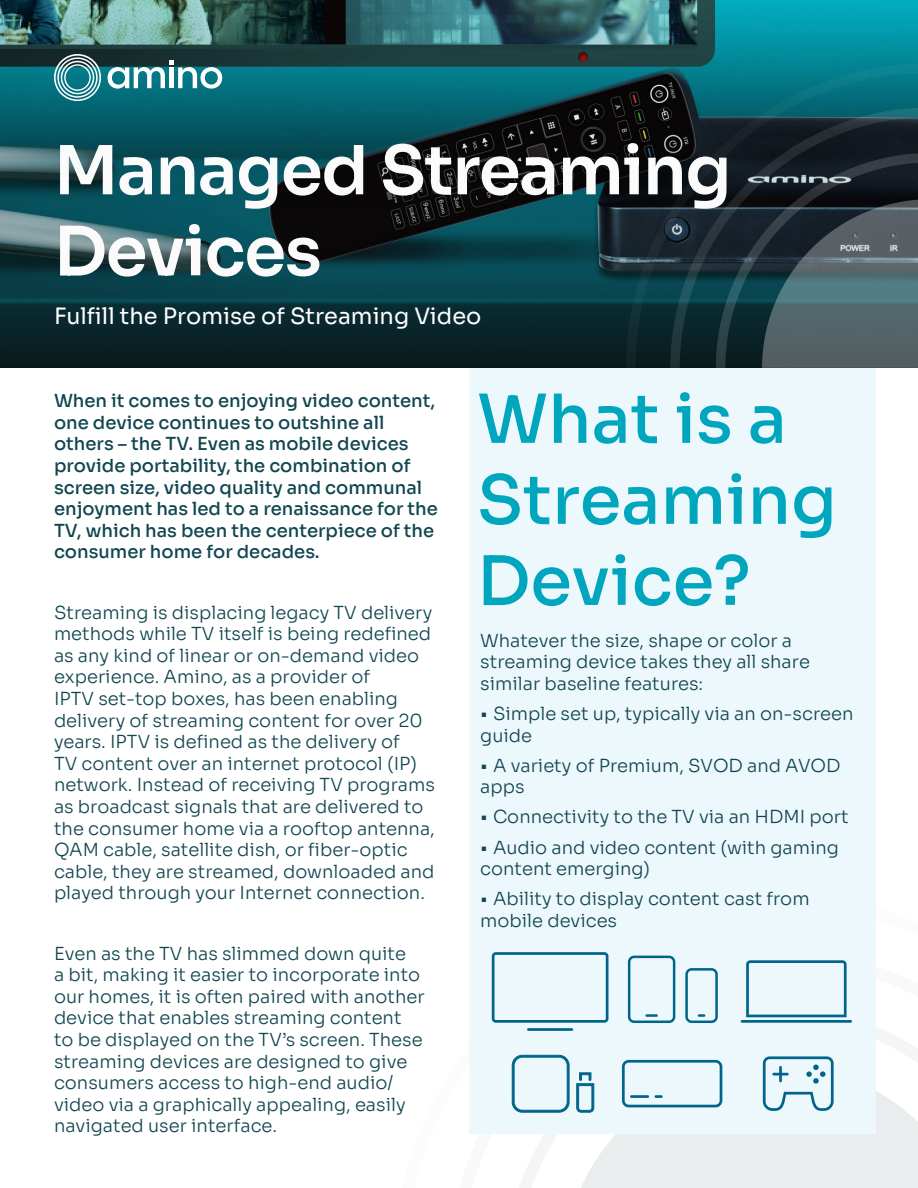
<style>
.page{position:relative;width:918px;height:1188px;background:#fff}
.page>*{position:absolute;margin:0;border:0;box-sizing:border-box;transform-origin:0 0}
.t1{font:600 67.5px/81px "Sora";letter-spacing:-.02em;color:#fbfbfc}
.t2{font:500 67.5px/81px "Sora";color:#00a6bd}
.t3{font:22.5px "Sora";color:#fff}
.t4{font:300 18px/21.6px "Sora";color:#114650}
.t5{font:500 18px/21.6px "Sora";color:#114650}
</style>
<div class="page">
<svg style="left:519px;top:1028px;width:399px;height:160px;fill:#eaeded"></svg>
<div style="left:469px;top:367px;width:407px;height:767px;background:#edf8fc"></div>
<svg style="left:0;top:0;width:918px;height:368px;background:#144950"></svg>
<svg style="left:626px;top:63px;width:292px;height:305px;background:#223f47"></svg>
<svg style="left:54px;top:54px;width:47px;height:47px;background:#549098"></svg>
<svg style="left:108px;top:60px;width:114px;height:29px"></svg>
<svg style="left:763px;top:1056px;width:71px;height:55px"></svg>
<hr style="left:741px;top:1020px;width:111px;height:3px;background:#00648b">
<svg style="left:746px;top:960px;width:101px;height:57px"></svg>
<svg style="left:622px;top:1060px;width:100px;height:47px"></svg>
<svg style="left:511px;top:1054px;width:59px;height:59px"></svg>
<svg style="left:576px;top:1072px;width:19px;height:41px"></svg>
<svg style="left:628px;top:956px;width:47px;height:67px"></svg>
<svg style="left:685px;top:968px;width:33px;height:55px"></svg>
<hr style="left:527px;top:1028px;width:46px;height:3px;background:#00648b">
<svg style="left:492px;top:952px;width:116px;height:71px"></svg>
<p class="t1" style="left:54px;top:124px;width:679px">Managed Streaming<br>Devices</p>
<p class="t3" style="left:54px;top:297px;width:429px">Fulfill the Promise of Streaming Video</p>
<p class="t5" style="left:54px;top:388px;width:385px">When it comes to enjoying video content, one device continues to outshine all others – the TV. Even as mobile devices provide portability, the combination of screen size, video quality and communal enjoyment has led to a renaissance for the TV, which has been the centerpiece of the consumer home for decades.</p>
<p class="t4" style="left:54px;top:600px;width:383px">Streaming is displacing legacy TV delivery methods while TV itself is being redefined as any kind of linear or on-demand video experience. Amino, as a provider of<br>IPTV set-top boxes, has been enabling delivery of streaming content for over 20 years. IPTV is defined as the delivery of<br>TV content over an internet protocol (IP) network. Instead of receiving TV programs as broadcast signals that are delivered to the consumer home via a rooftop antenna, QAM cable, satellite dish, or fiber-optic cable, they are streamed, downloaded and played through your Internet connection.</p>
<p class="t4" style="left:54px;top:941px;width:372px">Even as the TV has slimmed down quite<br>a bit, making it easier to incorporate into our homes, it is often paired with another device that enables streaming content to be displayed on the TV’s screen. These streaming devices are designed to give consumers access to high-end audio/ video via a graphically appealing, easily navigated user interface.</p>
<p class="t2" style="left:477px;top:372px;width:361px">What is a<br>Streaming<br>Device?</p>
<p class="t4" style="left:480px;top:628px;width:331px">Whatever the size, shape or color a streaming device takes they all share similar baseline features:</p>
<p class="t4" style="left:480px;top:701px;width:375px">• Simple set up, typically via an on-screen guide</p>
<p class="t4" style="left:480px;top:753px;width:362px">• A variety of Premium, SVOD and AVOD apps</p>
<p class="t4" style="left:480px;top:805px;width:370px">• Connectivity to the TV via an HDMI port</p>
<p class="t4" style="left:480px;top:835px;width:360px">• Audio and video content (with gaming content emerging)</p>
<p class="t4" style="left:480px;top:886px;width:331px">• Ability to display content cast from mobile devices</p>
</div>
